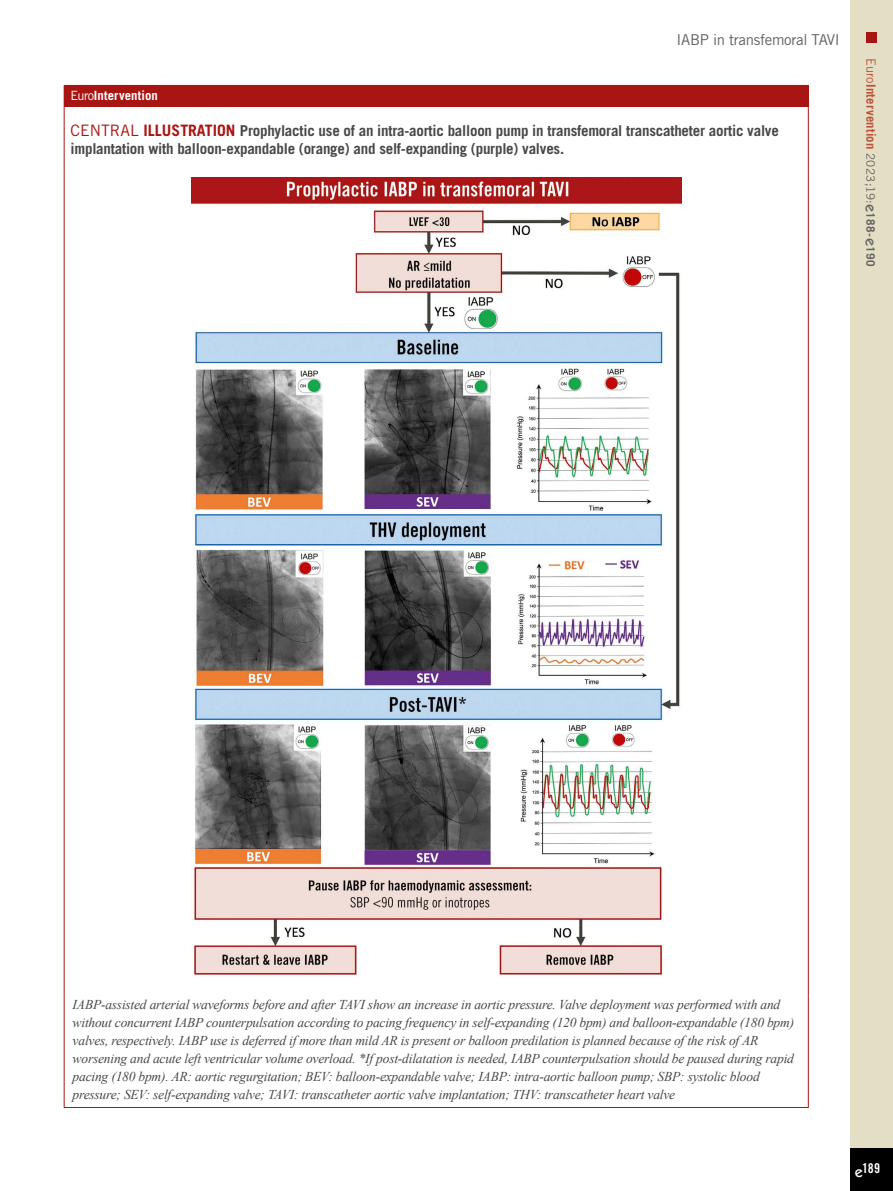
<style>
.page{position:relative;width:893px;height:1191px;background:#fff}
.page>*{position:absolute;margin:0;border:0;box-sizing:border-box;transform-origin:0 0}
.t1{font:700 15px/18px "Trade Gothic LT Std";letter-spacing:-.015em;color:#484847}
.t2{font:15px "Trade Gothic LT Std";letter-spacing:-.02em;color:#626261}
.t3{font:italic 13.5px/18px "Times New Roman";letter-spacing:-.015em;color:#484847}
.t4{font:13.5px "Trade Gothic LT Std Bd Cn 20";color:#fff}
.t5{font:700 12.75px "Trade Gothic LT Std";letter-spacing:.015em;color:#bc523c}
.t6{font:700 12.75px "Trade Gothic LT Std";letter-spacing:.005em;color:#fff}
.s1{font-weight:400}
.s2{font-weight:400;font-size:15.75px;color:#a81613}
.s3{font-size:15.75px;color:#a81613}
.s4{font-weight:400;font-size:11.7px;color:#626261}
.s5{font-family:"ITC Kabel Std";font-weight:500;font-size:15px;color:#626261}
.s6{font-size:11.7px;color:#626261}
.s7{font-family:"ITC Kabel Std";font-weight:500;font-size:15px}
</style>
<div class="page">
<div style="left:850px;top:0;width:43px;height:1191px;background:#e4dfc4"></div>
<div style="left:850px;top:1148px;width:43px;height:43px;background:#000"></div>
<div style="left:866px;top:32px;width:11px;height:10px;background:#a81613"></div>
<div style="left:64px;top:85px;width:744px;height:22px;background:#a81613"></div>
<hr style="left:64px;top:171px;width:1px;height:824px;background:#a81613">
<hr style="left:808px;top:171px;width:1px;height:824px;background:#a81613">
<hr style="left:64px;top:85px;width:745px;height:1px;background:#a81613">
<svg style="left:808px;top:86px;width:1px;height:21px"></svg>
<hr style="left:64px;top:107px;width:1px;height:64px;background:#a81613">
<hr style="left:808px;top:107px;width:1px;height:64px;background:#a81613">
<hr style="left:64px;top:995px;width:1px;height:112px;background:#a81613">
<hr style="left:808px;top:995px;width:1px;height:112px;background:#a81613">
<hr style="left:64px;top:1107px;width:745px;height:1px;background:#a81613">
<img style="left:191px;top:177px;width:490px;height:799px">
<p class="t2" style="left:677px;top:30px;width:165px">IABP in transfemoral TAVI</p>
<p class="t6" style="left:71px;top:87px;width:89px"><span class="s1">Euro</span>Intervention</p>
<p class="t1" style="left:71px;top:121px;width:710px"><span class="s2">CENTRAL</span> <span class="s3">ILLUSTRATION</span> Prophylactic use of an intra-aortic balloon pump in transfemoral transcatheter aortic valve implantation with balloon-expandable (orange) and self-expanding (purple) valves.</p>
<p class="t5" style="left:879px;top:58px;width:209px;rotate:90deg"><span class="s1">Euro</span>Intervention <span class="s4">2023;19:</span><span class="s5">e</span><span class="s6">188-</span><span class="s5">e</span><span class="s6">190</span></p>
<p class="t3" style="left:73px;top:995px;width:723px">IABP-assisted arterial waveforms before and after TAVI show an increase in aortic pressure. Valve deployment was performed with and without concurrent IABP counterpulsation according to pacing frequency in self-expanding (120 bpm) and balloon-expandable (180 bpm) valves, respectively. IABP use is deferred if more than mild AR is present or balloon predilation is planned because of the risk of AR worsening and acute left ventricular volume overload. *If post-dilatation is needed, IABP counterpulsation should be paused during rapid pacing (180 bpm). AR: aortic regurgitation; BEV: balloon-expandable valve; IABP: intra-aortic balloon pump; SBP: systolic blood pressure; SEV: self-expanding valve; TAVI: transcatheter aortic valve implantation; THV: transcatheter heart valve</p>
<p class="t4" style="left:855px;top:1160px;width:27px"><span class="s7">e</span>189</p>
</div>
